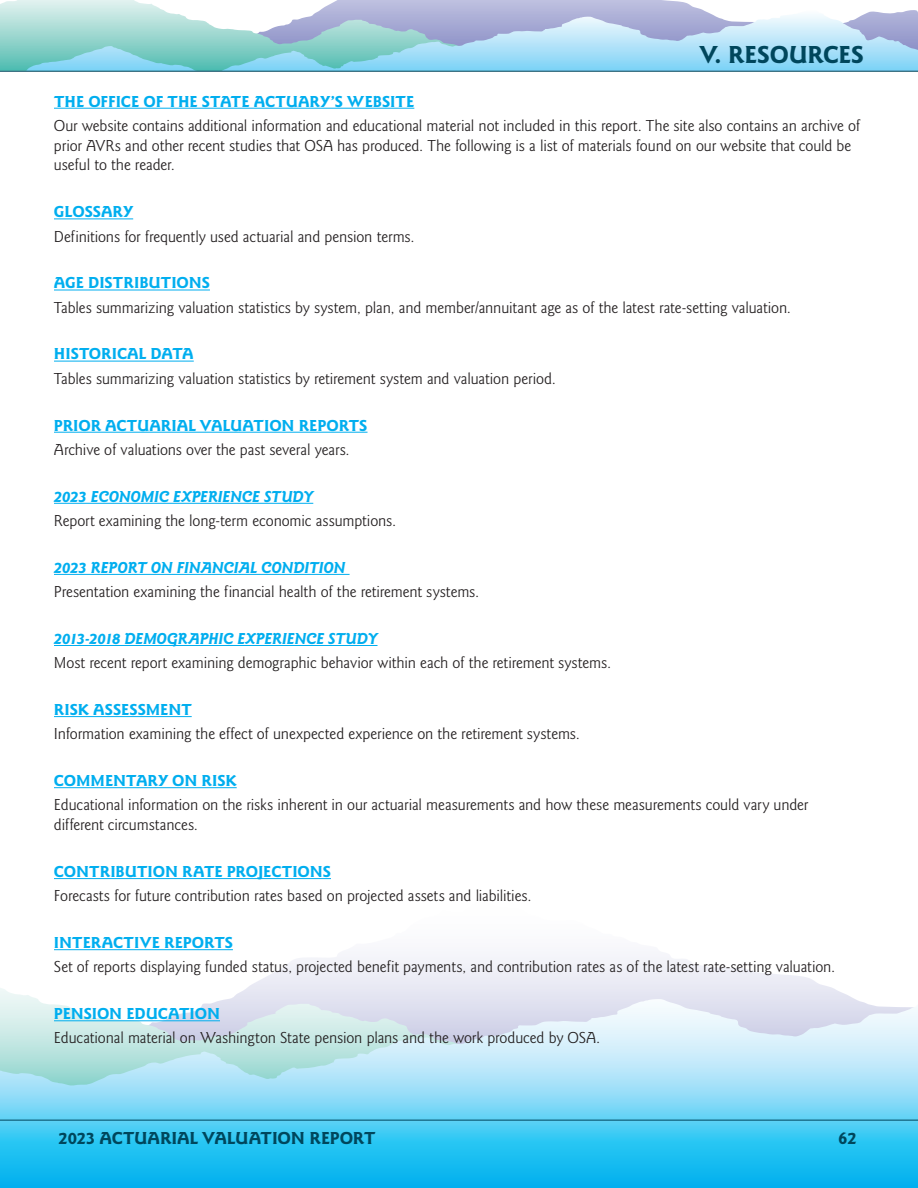
<style>
.page{position:relative;width:918px;height:1188px;background:#fff}
.page>*{position:absolute;margin:0;border:0;box-sizing:border-box;transform-origin:0 0}
.t1{font:700 25.5px "Goudy Sans Std";letter-spacing:-.005em;color:#00465c}
.t2{font:700 18px "Goudy Sans Std";letter-spacing:-.01em;color:#00465c}
.t3{font:16.5px/19.8px "Goudy Sans Std";letter-spacing:-.005em;color:#231f20}
.t4{font:700 16.5px "Goudy Sans Std";color:#00aeef}
.t5{font:italic 700 16.5px "Goudy Sans Std";color:#00aeef}
</style>
<div class="page">
<svg style="left:516px;top:0;width:402px;height:71px"></svg>
<svg style="left:0;top:0;width:516px;height:71px"></svg>
<svg style="left:575px;top:10px;width:237px;height:31px"></svg>
<svg style="left:0;top:950px;width:918px;height:238px"></svg>
<svg style="left:0;top:1004px;width:758px;height:184px"></svg>
<svg style="left:262px;top:999px;width:393px;height:81px"></svg>
<hr style="left:0;top:71px;width:918px;height:1px;background:#00465c">
<hr style="left:0;top:1120px;width:918px;height:1px;background:#00465c">
<hr style="left:54px;top:108px;width:360px;height:1px;background:#00aeef">
<hr style="left:54px;top:218px;width:79px;height:1px;background:#00aeef">
<hr style="left:54px;top:290px;width:156px;height:1px;background:#00aeef">
<hr style="left:54px;top:361px;width:140px;height:1px;background:#00aeef">
<hr style="left:54px;top:432px;width:314px;height:1px;background:#00aeef">
<hr style="left:54px;top:503px;width:259px;height:1px;background:#00aeef">
<hr style="left:54px;top:574px;width:296px;height:1px;background:#00aeef">
<hr style="left:54px;top:645px;width:324px;height:1px;background:#00aeef">
<hr style="left:54px;top:716px;width:138px;height:1px;background:#00aeef">
<hr style="left:54px;top:787px;width:183px;height:1px;background:#00aeef">
<hr style="left:54px;top:878px;width:277px;height:1px;background:#00aeef">
<hr style="left:54px;top:949px;width:179px;height:1px;background:#00aeef">
<hr style="left:54px;top:1020px;width:166px;height:1px;background:#00aeef">
<h1 class="t1" style="left:699px;top:40px;width:166px">V. RESOURCES</h1>
<p class="t4" style="left:54px;top:92px;width:362px">THE OFFICE OF THE STATE ACTUARY’S WEBSITE</p>
<p class="t3" style="left:54px;top:116px;width:808px">Our website contains additional information and educational material not included in this report. The site also contains an archive of prior AVRs and other recent studies that OSA has produced. The following is a list of materials found on our website that could be useful to the reader.</p>
<p class="t4" style="left:54px;top:202px;width:81px">GLOSSARY</p>
<p class="t3" style="left:54px;top:227px;width:362px">Definitions for frequently used actuarial and pension terms.</p>
<p class="t4" style="left:54px;top:273px;width:157px">AGE DISTRIBUTIONS</p>
<p class="t3" style="left:54px;top:298px;width:739px">Tables summarizing valuation statistics by system, plan, and member/annuitant age as of the latest rate-setting valuation.</p>
<p class="t4" style="left:54px;top:344px;width:141px">HISTORICAL DATA</p>
<p class="t3" style="left:54px;top:369px;width:503px">Tables summarizing valuation statistics by retirement system and valuation period.</p>
<p class="t4" style="left:54px;top:416px;width:315px">PRIOR ACTUARIAL VALUATION REPORTS</p>
<p class="t3" style="left:54px;top:440px;width:297px">Archive of valuations over the past several years.</p>
<p class="t5" style="left:54px;top:487px;width:261px">2023 ECONOMIC EXPERIENCE STUDY</p>
<p class="t3" style="left:54px;top:511px;width:344px">Report examining the long-term economic assumptions.</p>
<p class="t5" style="left:54px;top:558px;width:293px">2023 REPORT ON FINANCIAL CONDITION</p>
<p class="t3" style="left:54px;top:582px;width:427px">Presentation examining the financial health of the retirement systems.</p>
<p class="t5" style="left:54px;top:629px;width:325px">2013-2018 DEMOGRAPHIC EXPERIENCE STUDY</p>
<p class="t3" style="left:54px;top:653px;width:559px">Most recent report examining demographic behavior within each of the retirement systems.</p>
<p class="t4" style="left:54px;top:700px;width:139px">RISK ASSESSMENT</p>
<p class="t3" style="left:54px;top:724px;width:527px">Information examining the effect of unexpected experience on the retirement systems.</p>
<p class="t4" style="left:54px;top:771px;width:184px">COMMENTARY ON RISK</p>
<p class="t3" style="left:54px;top:795px;width:756px">Educational information on the risks inherent in our actuarial measurements and how these measurements could vary under different circumstances.</p>
<p class="t4" style="left:54px;top:862px;width:278px">CONTRIBUTION RATE PROJECTIONS</p>
<p class="t3" style="left:54px;top:886px;width:479px">Forecasts for future contribution rates based on projected assets and liabilities.</p>
<p class="t4" style="left:54px;top:933px;width:180px">INTERACTIVE REPORTS</p>
<p class="t3" style="left:54px;top:957px;width:783px">Set of reports displaying funded status, projected benefit payments, and contribution rates as of the latest rate-setting valuation.</p>
<p class="t4" style="left:54px;top:1004px;width:168px">PENSION EDUCATION</p>
<p class="t3" style="left:54px;top:1028px;width:548px">Educational material on Washington State pension plans and the work produced by OSA.</p>
<p class="t2" style="left:58px;top:1128px;width:318px">2023 ACTUARIAL VALUATION REPORT</p>
<p class="t2" style="left:838px;top:1128px;width:20px">62</p>
</div>
